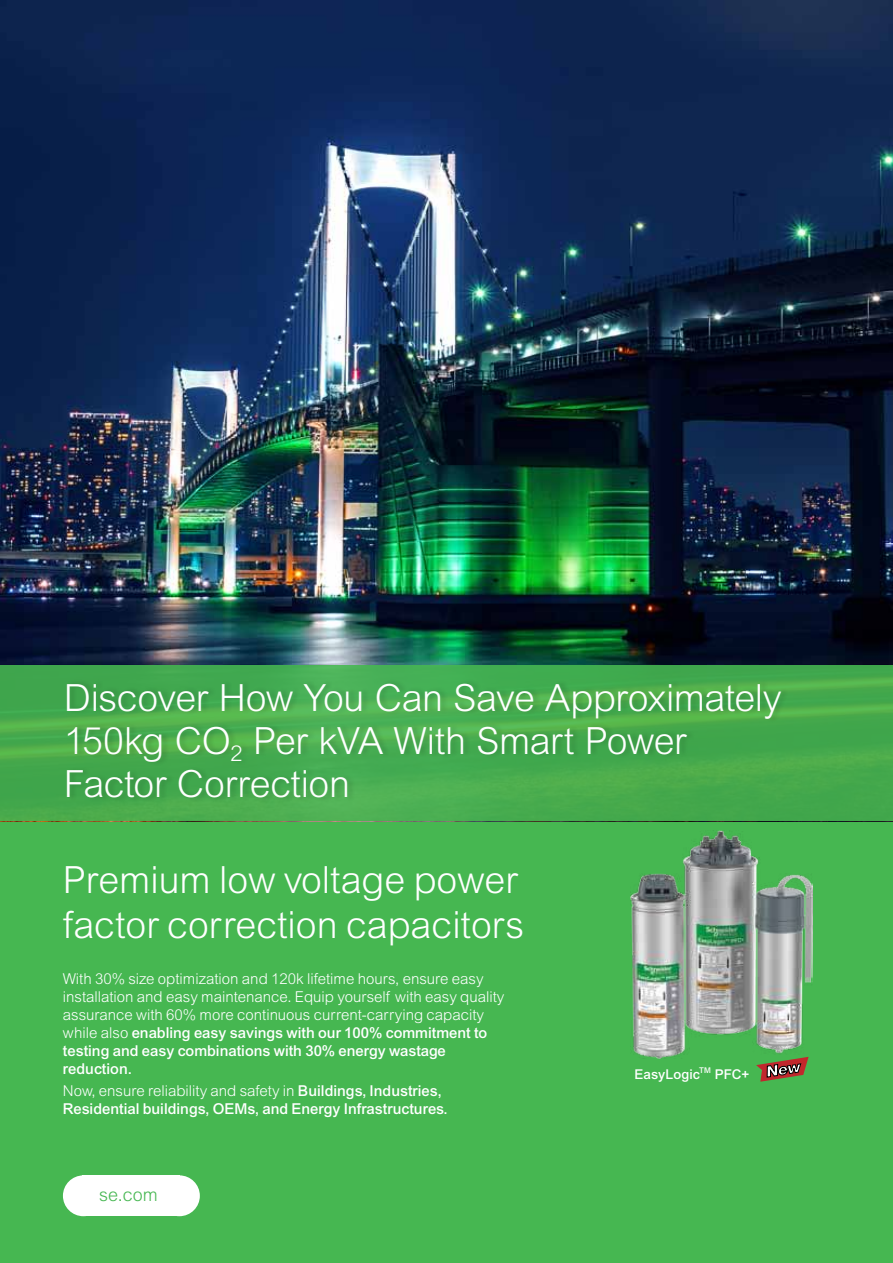
<style>
.page{position:relative;width:893px;height:1263px;background:#fff}
.page>*{position:absolute;margin:0;border:0;box-sizing:border-box;transform-origin:0 0}
.t1{font:300 37.5px/43.3px "Arial MT Std";letter-spacing:-.005em;color:#fff}
.t2{font:300 18px "Arial MT Std";color:#46b751}
.t3{font:300 15px/18px "Arial MT Std";color:#fff}
.t4{font:500 15px/18px "Arial MT Std";color:#fff}
.t5{font:500 13.5px "Arial MT Std";letter-spacing:.005em;color:#fff}
.t6{font:500 7.8px "Arial MT Std";color:#fff}
.s1{font-weight:500}
.s2{font-weight:300}
</style>
<div class="page">
<div style="left:0;top:736px;width:893px;height:527px;background:#46b751"></div>
<img style="left:0;top:0;width:893px;height:665px">
<svg style="left:0;top:665px;width:893px;height:156px;fill:#43a94c"></svg>
<div style="left:67px;top:678px;width:723px;height:124px;background:#000;opacity:.15"></div>
<div style="left:63px;top:1175px;width:41px;height:41px;background:#fff;border-radius:50%"></div>
<div style="left:82px;top:1175px;width:97px;height:41px;background:#fff"></div>
<div style="left:159px;top:1175px;width:41px;height:41px;background:#fff;border-radius:50%"></div>
<img style="left:631px;top:830px;width:181px;height:228px">
<svg style="left:756px;top:1057px;width:52px;height:25px"></svg>
<h1 class="t1" style="left:64px;top:676px;width:719px">Discover How You Can Save Approximately<br>150kg CO<sub>2</sub> Per kVA With Smart Power<br>Factor Correction</h1>
<h1 class="t1" style="left:63px;top:857px;width:463px;line-height:45px">Premium low voltage power factor correction capacitors</h1>
<p class="t3" style="left:63px;top:970px;width:443px">With 30% size optimization and 120k lifetime hours, ensure easy installation and easy maintenance. Equip yourself with easy quality assurance with 60% more continuous current-carrying capacity while also <span class="s1">enabling easy savings with our 100% commitment to testing and easy combinations with 30% energy wastage reduction.</span></p>
<p class="t4" style="left:63px;top:1082px;width:386px"><span class="s2">Now, ensure reliability and safety in</span> Buildings, Industries,<br>Residential buildings, OEMs, and Energy Infrastructures.</p>
<p class="t2" style="left:99px;top:1185px;width:60px">se.com</p>
<p class="t5" style="left:634px;top:1066px;width:67px">EasyLogic</p>
<p class="t6" style="left:699px;top:1065px;width:13px">TM</p>
<p class="t5" style="left:715px;top:1066px;width:36px">PFC+</p>
</div>
